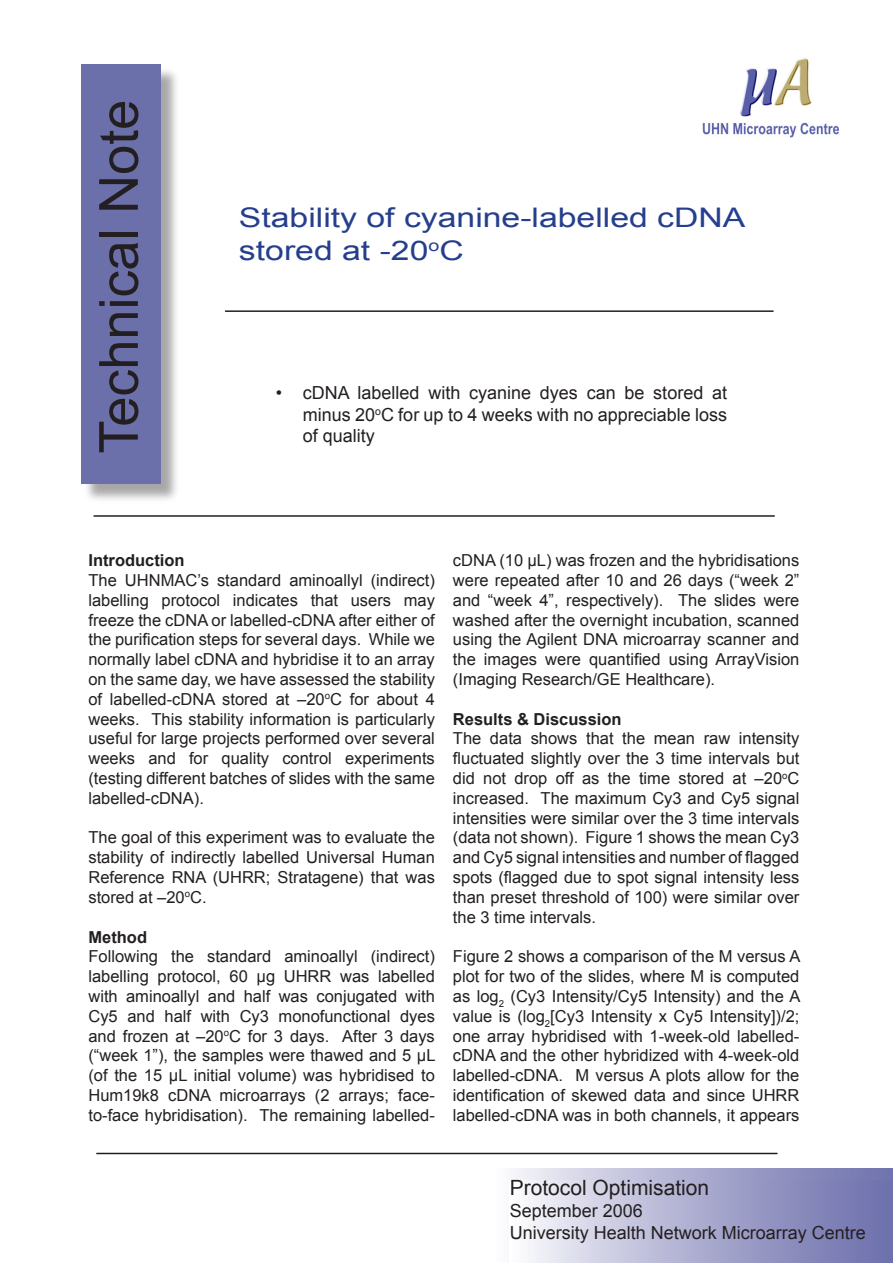
<style>
.page{position:relative;width:893px;height:1263px;background:#fff}
.page>*{position:absolute;margin:0;border:0;box-sizing:border-box;transform-origin:0 0}
.t1{font:54px "Arial";color:#231f20}
.Body_Text{font:27px/32.4px "Arial";color:#253f8e;scale:1.25 1}
.t2{font:21px "Arial";color:#231f20}
.Body_Text_Indent_2{font:18px/21.6px "Arial";color:#231f20;text-align:justify}
.t3{font:16.5px/19.8px "Arial";color:#231f20;text-align:justify}
.Heading_4{font:700 16.5px "Arial";color:#231f20}
</style>
<div class="page">
<div style="left:82px;top:66px;width:99px;height:438px;background:#231f20;opacity:.4"></div>
<div style="left:82px;top:65px;width:79px;height:419px;background:#6b70ab"></div>
<hr style="left:225px;top:310px;width:549px;height:2px;background:#231f20">
<hr style="left:94px;top:515px;width:681px;height:2px;background:#231f20">
<hr style="left:96px;top:1153px;width:681px;height:1px;background:#231f20">
<img style="left:702px;top:58px;width:136px;height:79px">
<div style="left:494px;top:1169px;width:399px;height:93px;background:linear-gradient(to right,#f7f6fb,#6a6caa)"></div>
<div style="left:510px;top:1180px;width:383px;height:83px;background:linear-gradient(to right,#f6f6fa,#6669a8)"></div>
<p class="t1" style="left:83px;top:454px;width:355px;rotate:-90deg">Technical Note</p>
<p class="Body_Text" style="left:239px;top:202px;width:407px">Stability of cyanine-labelled cDNA stored at -20<sup>o</sup>C</p>
<p class="Body_Text_Indent_2" style="left:276px;top:382px;width:8px">•</p>
<p class="Body_Text_Indent_2" style="left:303px;top:382px;width:426px">cDNA labelled with cyanine dyes can be stored at minus 20<sup>o</sup>C for up to 4 weeks with no appreciable loss of quality</p>
<p class="Heading_4" style="left:88px;top:550px;width:98px">Introduction</p>
<p class="t3" style="left:88px;top:570px;width:348px">The UHNMAC’s standard aminoallyl (indirect) labelling protocol indicates that users may freeze the cDNA or labelled-cDNA after either of the purification steps for several days. While we normally label cDNA and hybridise it to an array on the same day, we have assessed the stability of labelled-cDNA stored at –20<sup>o</sup>C for about 4 weeks. This stability information is particularly useful for large projects performed over several weeks and for quality control experiments (testing different batches of slides with the same labelled-cDNA).</p>
<p class="t3" style="left:88px;top:828px;width:348px">The goal of this experiment was to evaluate the stability of indirectly labelled Universal Human Reference RNA (UHRR; Stratagene) that was stored at –20<sup>o</sup>C.</p>
<p class="Heading_4" style="left:88px;top:926px;width:60px">Method</p>
<p class="t3" style="left:88px;top:947px;width:349px">Following the standard aminoallyl (indirect) labelling protocol, 60 µg UHRR was labelled with aminoallyl and half was conjugated with Cy5 and half with Cy3 monofunctional dyes and frozen at –20<sup>o</sup>C for 3 days. After 3 days (“week 1”), the samples were thawed and 5 µL (of the 15 µL initial volume) was hybridised to Hum19k8 cDNA microarrays (2 arrays; face&shy;to-face hybridisation). The remaining labelled-</p>
<p class="t3" style="left:453px;top:551px;width:348px">cDNA (10 µL) was frozen and the hybridisations were repeated after 10 and 26 days (“week 2” and “week 4”, respectively). The slides were washed after the overnight incubation, scanned using the Agilent DNA microarray scanner and the images were quantified using ArrayVision (Imaging Research/GE Healthcare).</p>
<p class="Heading_4" style="left:453px;top:708px;width:170px">Results &amp; Discussion</p>
<p class="t3" style="left:453px;top:729px;width:348px">The data shows that the mean raw intensity fluctuated slightly over the 3 time intervals but did not drop off as the time stored at –20<sup>o</sup>C increased. The maximum Cy3 and Cy5 signal intensities were similar over the 3 time intervals (data not shown). Figure 1 shows the mean Cy3 and Cy5 signal intensities and number of flagged spots (flagged due to spot signal intensity less than preset threshold of 100) were similar over the 3 time intervals.</p>
<p class="t3" style="left:453px;top:947px;width:349px">Figure 2 shows a comparison of the M versus A plot for two of the slides, where M is computed as log<sub>2</sub> (Cy3 Intensity/Cy5 Intensity) and the A value is (log<sub>2</sub>[Cy3 Intensity x Cy5 Intensity])/2; one array hybridised with 1-week-old labelled&shy;cDNA and the other hybridized with 4-week-old labelled-cDNA. M versus A plots allow for the identification of skewed data and since UHRR labelled-cDNA was in both channels, it appears</p>
<p class="t2" style="left:510px;top:1174px;width:201px">Protocol Optimisation</p>
<p class="Body_Text_Indent_2" style="left:510px;top:1200px;width:135px">September 2006</p>
<p class="Body_Text_Indent_2" style="left:510px;top:1221px;width:358px">University Health Network Microarray Centre</p>
</div>
